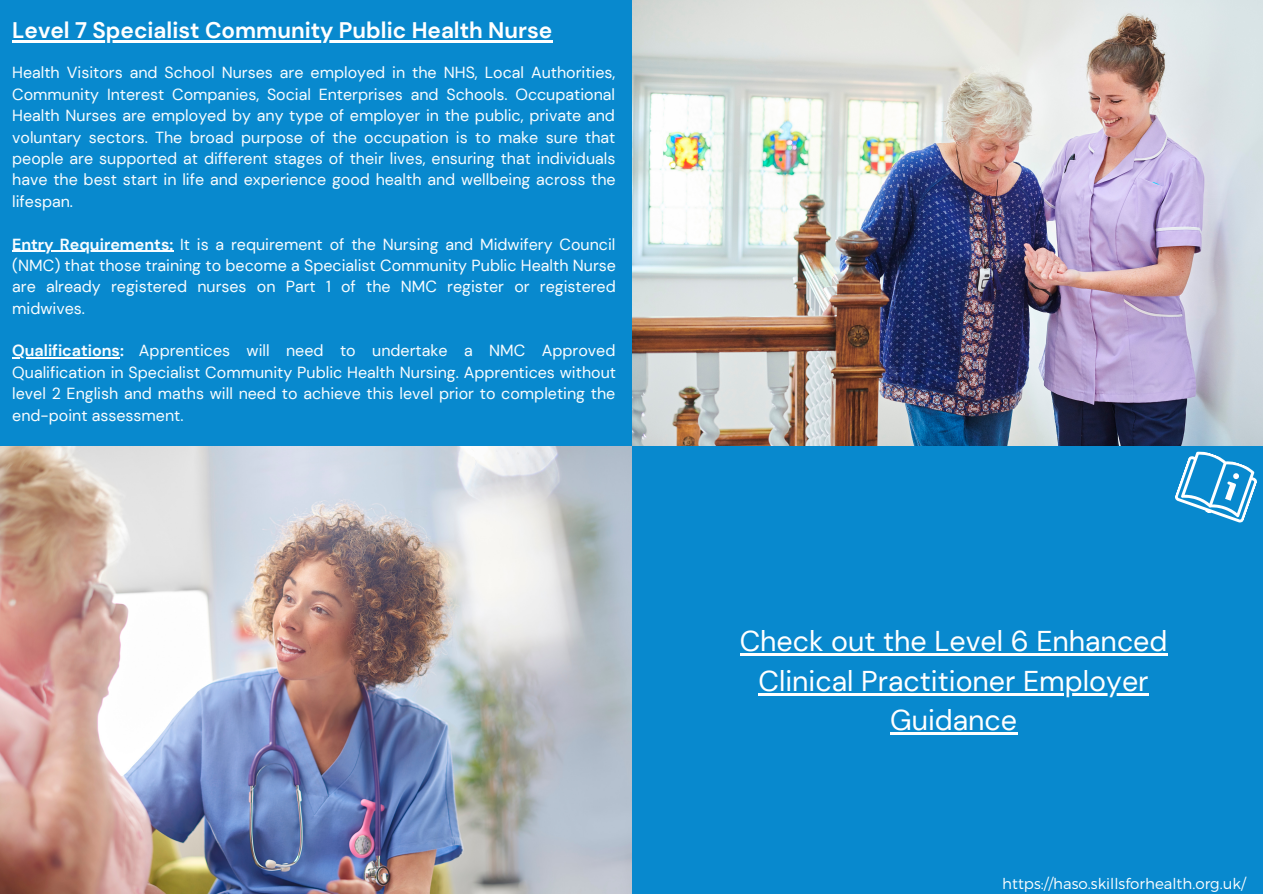
<style>
.page{position:relative;width:1263px;height:894px;background:#fff}
.page>*{position:absolute;margin:0;border:0;box-sizing:border-box;transform-origin:0 0}
.t1{font:28.65px/39.3px "DM Sans";color:#fff;text-align:center}
.t2{font:700 22.5px "DM Sans";color:#fff}
.t3{font:16.05px/21.3px "DM Sans";color:#f9fdff;text-align:justify}
.t4{font:300 15px "Montserrat";color:#fff}
.s1{font-weight:700}
</style>
<div class="page">
<img style="left:631px;top:0;width:632px;height:445px">
<div style="left:631px;top:446px;width:632px;height:447px;background:#0889ce"></div>
<div style="left:0;top:0;width:631px;height:446px;background:#0889ce"></div>
<img style="left:0;top:446px;width:631px;height:447px">
<svg style="left:1175px;top:451px;width:82px;height:72px"></svg>
<hr style="left:12px;top:250px;width:161px;height:2px;background:#f9fdff">
<hr style="left:12px;top:357px;width:108px;height:1px;background:#f9fdff">
<hr style="left:12px;top:40px;width:540px;height:2px;background:#fff">
<hr style="left:740px;top:653px;width:427px;height:2px;background:#fff">
<hr style="left:758px;top:692px;width:391px;height:3px;background:#fff">
<hr style="left:890px;top:732px;width:127px;height:2px;background:#fff">
<h2 class="t2" style="left:12px;top:16px;width:542px">Level 7 Specialist Community Public Health Nurse</h2>
<p class="t3" style="left:12px;top:62px;width:605px">Health Visitors and School Nurses are employed in the NHS, Local Authorities, Community Interest Companies, Social Enterprises and Schools. Occupational Health Nurses are employed by any type of employer in the public, private and voluntary sectors. The broad purpose of the occupation is to make sure that people are supported at different stages of their lives, ensuring that individuals have the best start in life and experience good health and wellbeing across the lifespan.</p>
<p class="t3" style="left:12px;top:233px;width:605px"><span class="s1">Entry Requirements:</span> It is a requirement of the Nursing and Midwifery Council (NMC) that those training to become a Specialist Community Public Health Nurse are already registered nurses on Part 1 of the NMC register or registered midwives.</p>
<p class="t3" style="left:12px;top:340px;width:605px"><span class="s1">Qualifications:</span> Apprentices will need to undertake a NMC Approved Qualification in Specialist Community Public Health Nursing. Apprentices without level 2 English and maths will need to achieve this level prior to completing the end-point assessment.</p>
<h1 class="t1" style="left:740px;top:621px;width:429px">Check out the Level 6 Enhanced<br>Clinical Practitioner Employer<br>Guidance</h1>
<p class="t4" style="left:1002px;top:873px;width:245px">https://haso.skillsforhealth.org.uk/</p>
</div>
